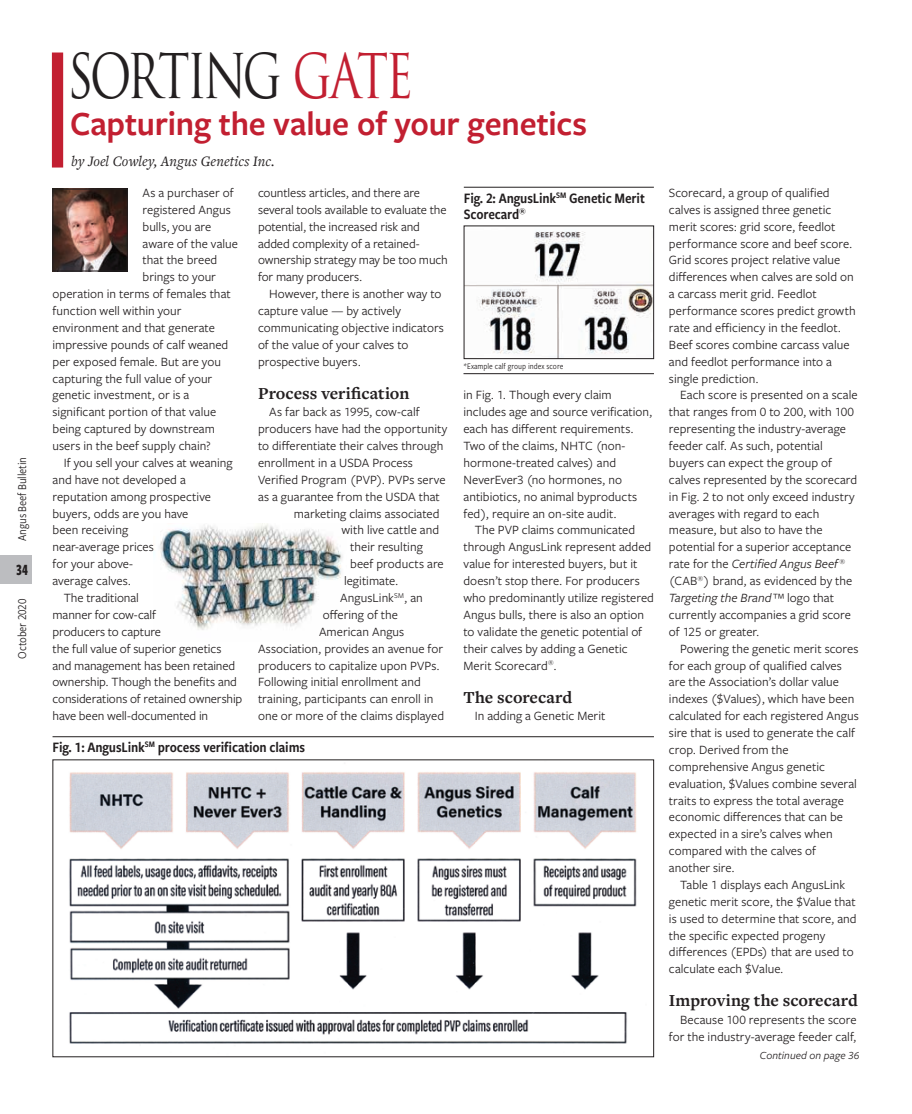
<style>
.page{position:relative;width:912px;height:1114px;background:#fff}
.page>*{position:absolute;margin:0;border:0;box-sizing:border-box;transform-origin:0 0}
.Column_Title{font:60px "Trajan Pro 3";letter-spacing:-.075em;color:#231f20;scale:.76 1}
.column_headline{font:600 35px "Freight Sans Pro";letter-spacing:-.005em;color:#c21f31}
.column_subhead{font:700 17.5px "Freight Text Pro";color:#231f20}
.t1{font:700 16.25px "Freight Sans Cmp Pro";color:#231f20;scale:.9 1}
.table_headline{font:15px/16.2px "Freight Sans Cnd Pro Semi";letter-spacing:-.01em;color:#231f20}
.Col_byline{font:italic 15px "Freight Text Pro";letter-spacing:.005em;color:#231f20}
.column_body{font:13.12px/16.9px "Freight Sans Pro";color:#231f20}
.t2{font:12.5px "Freight Sans Cnd Pro";letter-spacing:-.01em;color:#231f20}
.Jump_To_caption{font:italic 11.25px "Freight Sans Pro";letter-spacing:.005em;color:#231f20}
.table_source{font:8.75px "Freight Sans Cnd Pro";color:#231f20}
.s1{color:#c21f31}
.s2{font-style:italic}
</style>
<div class="page">
<img style="left:154px;top:524px;width:189px;height:106px">
<div style="left:52px;top:52px;width:11px;height:116px;background:#c21f31"></div>
<img style="left:54px;top:191px;width:71px;height:78px">
<div style="left:52px;top:189px;width:75px;height:82px;border:1px solid #231f20"></div>
<hr style="left:52px;top:736px;width:601px;height:1px;background:#231f20">
<img style="left:69px;top:772px;width:568px;height:272px">
<hr style="left:463px;top:187px;width:190px;height:1px;background:#231f20">
<img style="left:465px;top:231px;width:186px;height:126px">
<div style="left:463px;top:226px;width:190px;height:133px;border:1px solid #231f20"></div>
<hr style="left:463px;top:373px;width:190px;height:1px;background:#231f20">
<div style="left:0;top:556px;width:32px;height:28px;background:#bcbdc0"></div>
<p class="t2" style="left:14px;top:541px;width:85px;rotate:-90deg">Angus Beef Bulletin</p>
<p class="t1" style="left:16px;top:558px;width:15px">34</p>
<p class="t2" style="left:14px;top:659px;width:61px;rotate:-90deg">October 2020</p>
<p class="Column_Title" style="left:68px;top:36px;width:456px">SORTING <span class="s1">GATE</span></p>
<p class="column_headline" style="left:70px;top:100px;width:518px">Capturing the value of your genetics</p>
<p class="Col_byline" style="left:71px;top:151px;width:205px">by Joel Cowley, Angus Genetics Inc.</p>
<p class="column_body" style="left:142px;top:184px;width:93px">As a purchaser of</p>
<p class="column_body" style="left:142px;top:201px;width:90px">registered Angus</p>
<p class="column_body" style="left:142px;top:217px;width:70px">bulls, you are</p>
<p class="column_body" style="left:142px;top:234px;width:97px">aware of the value</p>
<p class="column_body" style="left:142px;top:251px;width:76px">that the breed</p>
<p class="column_body" style="left:142px;top:268px;width:75px">brings to your</p>
<p class="column_body" style="left:52px;top:285px;width:180px">operation in terms of females that</p>
<p class="column_body" style="left:52px;top:302px;width:130px">function well within your</p>
<p class="column_body" style="left:52px;top:319px;width:164px">environment and that generate</p>
<p class="column_body" style="left:52px;top:336px;width:177px">impressive pounds of calf weaned</p>
<p class="column_body" style="left:52px;top:352px;width:170px">per exposed female. But are you</p>
<p class="column_body" style="left:52px;top:369px;width:161px">capturing the full value of your</p>
<p class="column_body" style="left:52px;top:386px;width:138px">genetic investment, or is a</p>
<p class="column_body" style="left:52px;top:403px;width:165px">significant portion of that value</p>
<p class="column_body" style="left:52px;top:420px;width:164px">being captured by downstream</p>
<p class="column_body" style="left:52px;top:437px;width:160px">users in the beef supply chain?</p>
<p class="column_body" style="left:52px;top:454px;width:182px;text-indent:11px">If you sell your calves at weaning and have not developed a reputation among prospective buyers, odds are you have<br>been receiving<br>near-average prices<br>for your above-<br>average calves.</p>
<p class="column_body" style="left:52px;top:589px;width:191px;text-indent:11px">The traditional<br>manner for cow-calf<br>producers to capture<br>the full value of superior genetics and management has been retained ownership. Though the benefits and considerations of retained ownership have been well-documented in</p>
<p class="column_body" style="left:258px;top:184px;width:191px">countless articles, and there are several tools available to evaluate the potential, the increased risk and added complexity of a retained&shy;ownership strategy may be too much for many producers.</p>
<p class="column_body" style="left:258px;top:285px;width:187px;text-indent:11px">However, there is another way to capture value — by actively communicating objective indicators of the value of your calves to prospective buyers.</p>
<p class="column_subhead" style="left:258px;top:381px;width:153px">Process verification</p>
<p class="column_body" style="left:269px;top:403px;width:152px">As far back as 1995, cow-calf</p>
<p class="column_body" style="left:258px;top:420px;width:191px">producers have had the opportunity</p>
<p class="column_body" style="left:258px;top:437px;width:187px">to differentiate their calves through</p>
<p class="column_body" style="left:258px;top:454px;width:156px">enrollment in a USDA Process</p>
<p class="column_body" style="left:258px;top:471px;width:189px">Verified Program (PVP). PVPs serve</p>
<p class="column_body" style="left:258px;top:487px;width:183px">as a guarantee from the USDA that</p>
<p class="column_body" style="left:294px;top:504px;width:147px">marketing claims associated</p>
<p class="column_body" style="left:341px;top:521px;width:99px">with live cattle and</p>
<p class="column_body" style="left:350px;top:538px;width:74px">their resulting</p>
<p class="column_body" style="left:350px;top:555px;width:95px">beef products are</p>
<p class="column_body" style="left:344px;top:572px;width:56px">legitimate.</p>
<p class="column_body" style="left:340px;top:589px;width:84px">AngusLink<sup>SM</sup>, an</p>
<p class="column_body" style="left:322px;top:606px;width:77px">offering of the</p>
<p class="column_body" style="left:319px;top:622px;width:87px">American Angus</p>
<p class="column_body" style="left:258px;top:639px;width:186px">Association, provides an avenue for</p>
<p class="column_body" style="left:258px;top:656px;width:183px">producers to capitalize upon PVPs.</p>
<p class="column_body" style="left:258px;top:673px;width:164px">Following initial enrollment and</p>
<p class="column_body" style="left:258px;top:690px;width:177px">training, participants can enroll in</p>
<p class="column_body" style="left:258px;top:707px;width:187px">one or more of the claims displayed</p>
<p class="table_headline" style="left:463px;top:189px;width:182px">Fig. 2: AngusLink<sup>SM</sup> Genetic Merit<br>Scorecard<sup>®</sup></p>
<p class="table_source" style="left:463px;top:360px;width:101px">*Example calf group index score</p>
<p class="column_body" style="left:463px;top:386px;width:190px">in Fig. 1. Though every claim includes age and source verification, each has different requirements.<br>Two of the claims, NHTC (non&shy;hormone-treated calves) and<br>NeverEver3 (no hormones, no antibiotics, no animal byproducts fed), require an on-site audit.</p>
<p class="column_body" style="left:463px;top:521px;width:192px;text-indent:11px">The PVP claims communicated through AngusLink represent added value for interested buyers, but it doesn’t stop there. For producers who predominantly utilize registered<br>Angus bulls, there is also an option to validate the genetic potential of their calves by adding a Genetic<br>Merit Scorecard<sup>®</sup>.</p>
<p class="column_subhead" style="left:463px;top:685px;width:110px">The scorecard</p>
<p class="column_body" style="left:474px;top:707px;width:132px">In adding a Genetic Merit</p>
<p class="table_headline" style="left:52px;top:738px;width:254px">Fig. 1: AngusLink<sup>SM</sup> process verification claims</p>
<p class="column_body" style="left:668px;top:184px;width:188px">Scorecard, a group of qualified calves is assigned three genetic merit scores: grid score, feedlot performance score and beef score.<br>Grid scores project relative value differences when calves are sold on a carcass merit grid. Feedlot performance scores predict growth rate and efficiency in the feedlot.<br>Beef scores combine carcass value and feedlot performance into a single prediction.</p>
<p class="column_body" style="left:668px;top:386px;width:190px;text-indent:11px">Each score is presented on a scale that ranges from 0 to 200, with 100 representing the industry-average feeder calf. As such, potential buyers can expect the group of calves represented by the scorecard in Fig. 2 to not only exceed industry averages with regard to each measure, but also to have the potential for a superior acceptance rate for the <span class="s2">Certified Angus Beef</span> <sup>® </sup>(CAB<sup>®</sup>) brand, as evidenced by the<br><span class="s2">Targeting the Brand™</span> logo that currently accompanies a grid score of 125 or greater.</p>
<p class="column_body" style="left:668px;top:639px;width:191px;text-indent:11px">Powering the genetic merit scores for each group of qualified calves are the Association’s dollar value indexes ($Values), which have been calculated for each registered Angus sire that is used to generate the calf crop. Derived from the comprehensive Angus genetic evaluation, $Values combine several traits to express the total average economic differences that can be expected in a sire’s calves when compared with the calves of another sire.</p>
<p class="column_body" style="left:668px;top:876px;width:189px;text-indent:11px">Table 1 displays each AngusLink genetic merit score, the $Value that is used to determine that score, and the specific expected progeny differences (EPDs) that are used to calculate each $Value.</p>
<p class="column_subhead" style="left:668px;top:989px;width:190px">Improving the scorecard</p>
<p class="column_body" style="left:668px;top:1011px;width:189px;text-align:right">Because 100 represents the score for the industry-average feeder calf,</p>
<p class="Jump_To_caption" style="left:759px;top:1048px;width:101px">Continued on page 36</p>
</div>
